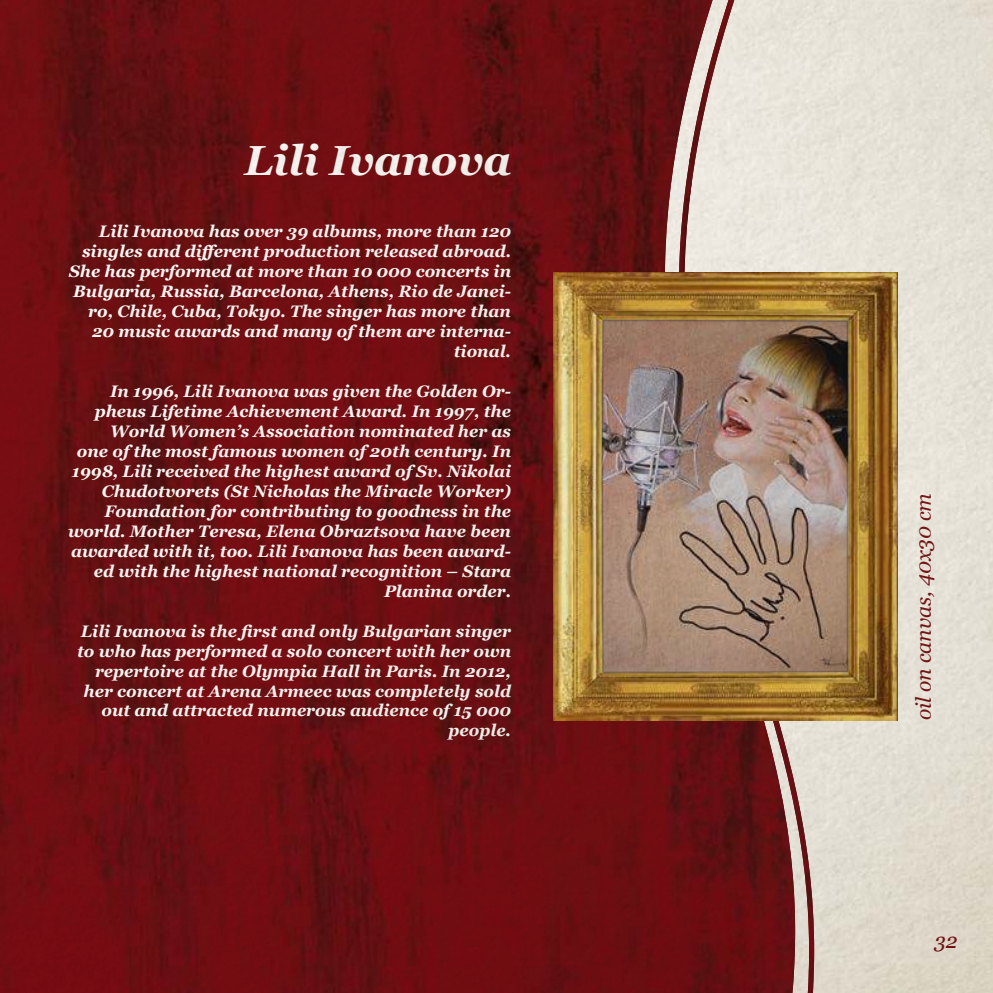
<style>
.page{position:relative;width:993px;height:993px;background:#fff}
.page>*{position:absolute;margin:0;border:0;box-sizing:border-box;transform-origin:0 0}
.t1{font:italic 700 42px "Georgia";color:#fff}
.t2{font:italic 21px "Georgia";color:#81171c}
.t3{font:italic 700 16.62px/19.9px "Georgia";color:#fff;text-align:right}
</style>
<div class="page">
<img style="left:0;top:0;width:992px;height:992px">
<h1 class="t1" style="left:244px;top:133px;width:268px">Lili Ivanova</h1>
<p class="t3" style="left:69px;top:221px;width:443px">Lili Ivanova has over 39 albums, more than 120 singles and different production released abroad.<br>She has performed at more than 10 000 concerts in Bulgaria, Russia, Barcelona, Athens, Rio de Janei&shy;ro, Chile, Cuba, Tokyo. The singer has more than 20 music awards and many of them are interna&shy;tional.</p>
<p class="t3" style="left:68px;top:381px;width:444px">In 1996, Lili Ivanova was given the Golden Or&shy;pheus Lifetime Achievement Award. In 1997, the World Women’s Association nominated her as<br>one of the most famous women of 20th century. In 1998, Lili received the highest award of Sv. Nikolai Chudotvorets (St Nicholas the Miracle Worker)<br>Foundation for contributing to goodness in the world. Mother Teresa, Elena Obraztsova have been awarded with it, too. Lili Ivanova has been award&shy;ed with the highest national recognition – Stara Planina order.</p>
<p class="t3" style="left:77px;top:620px;width:435px">Lili Ivanova is the first and only Bulgarian singer to who has performed a solo concert with her own repertoire at the Olympia Hall in Paris. In 2012, her concert at Arena Armeec was completely sold out and attracted numerous audience of 15 000 people.</p>
<p class="t2" style="left:910px;top:720px;width:229px;rotate:-90deg">oil on canvas, 40x30 cm</p>
<p class="t2" style="left:933px;top:927px;width:25px">32</p>
</div>
